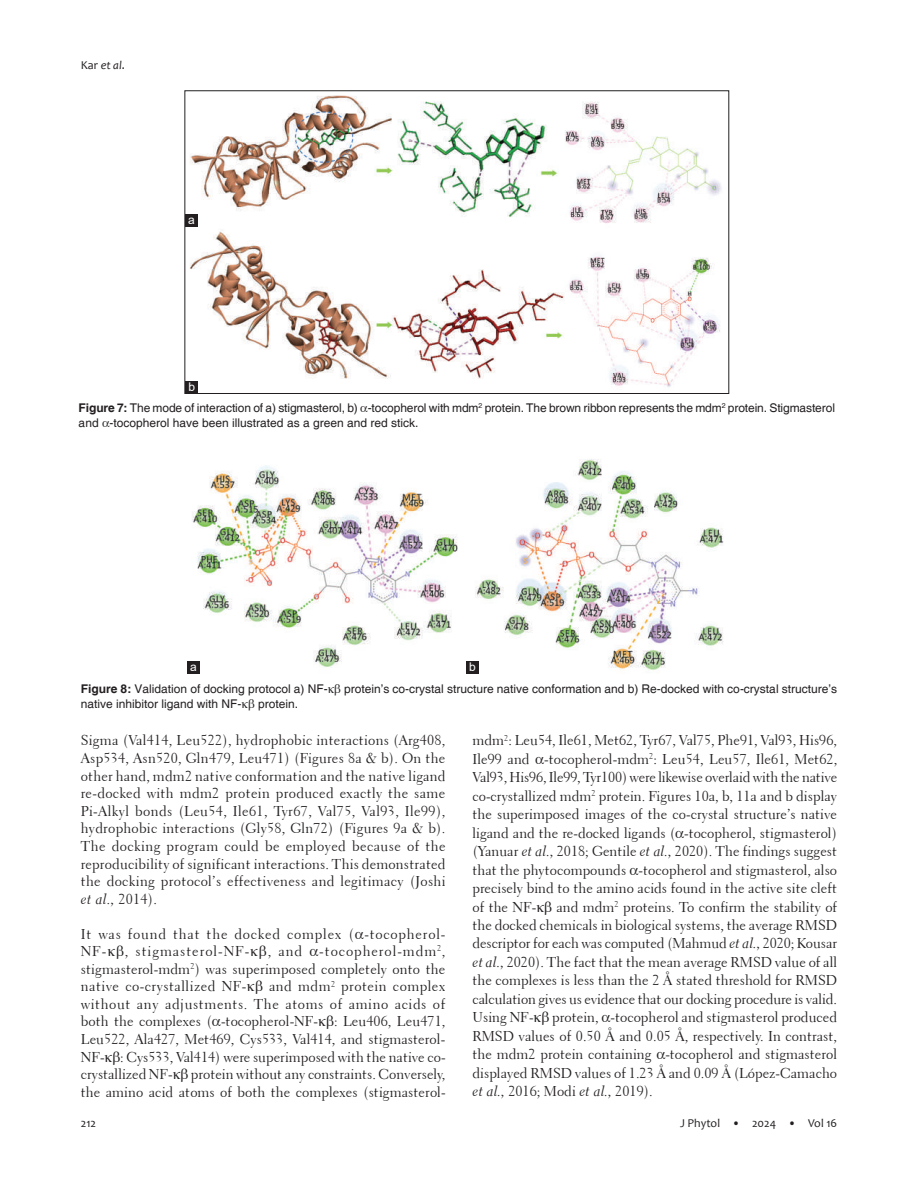
<style>
.page{position:relative;width:918px;height:1188px;background:#fff}
.page>*{position:absolute;margin:0;border:0;box-sizing:border-box;transform-origin:0 0}
.t1{font:14.25px/18.5px "Transitional 521 BT Roman A";color:#231f20;text-align:justify}
.t2{font:14.25px/17.5px "Transitional 521 BT Roman A";letter-spacing:.055em;color:#231f20}
.t3{font:14.25px "Transitional 521 BT Roman A";letter-spacing:.065em;color:#231f20}
.t4{font:14.25px "Transitional 521 BT Cursive A";color:#231f20}
.t5{font:12px/15px "Helvetica";color:#231f20}
.t6{font:12px "Candara";color:#231f20}
.t7{font:12px "Arial";color:#fff}
.s1{font-style:italic}
.s2{font-weight:700}
.s3{font-family:"Transitional 521 BT Roman A"}
.s4{font-family:"Transitional 521 BT Cursive A"}
</style>
<div class="page">
<img style="left:190px;top:95px;width:532px;height:292px">
<div style="left:185px;top:91px;width:544px;height:303px;border:1px solid #231f20"></div>
<div style="left:185px;top:214px;width:13px;height:13px;background:#231f20"></div>
<div style="left:185px;top:381px;width:13px;height:13px;background:#231f20"></div>
<img style="left:187px;top:459px;width:537px;height:211px">
<div style="left:187px;top:662px;width:13px;height:12px;background:#231f20"></div>
<div style="left:466px;top:661px;width:13px;height:13px;background:#231f20"></div>
<p class="t6" style="left:81px;top:58px;width:46px">Kar <span class="s1">et al</span>.</p>
<p class="t7" style="left:188px;top:211px;width:8px">a</p>
<p class="t7" style="left:188px;top:379px;width:8px">b</p>
<p class="t5" style="left:79px;top:401px;width:758px"><span class="s2">Figure 7:</span> The mode of interaction of a) stigmasterol, b) -tocopherol with mdm<sup>2</sup> protein. The brown ribbon represents the mdm<sup>2</sup> protein. Stigmasterol and -tocopherol have been illustrated as a green and red stick.</p>
<p class="t7" style="left:190px;top:659px;width:8px">a</p>
<p class="t7" style="left:469px;top:658px;width:8px">b</p>
<p class="t5" style="left:81px;top:681px;width:248px"><span class="s2">Figure 8:</span> Validation of docking protocol a) NF-</p>
<p class="t5" style="left:344px;top:681px;width:495px">protein’s co-crystal structure native conformation and b) Re-docked with co-crystal structure’s</p>
<p class="t5" style="left:81px;top:696px;width:162px">native inhibitor ligand with NF-</p>
<p class="t5" style="left:258px;top:696px;width:42px">protein.</p>
<p class="t1" style="left:81px;top:732px;width:366px;line-height:17.5px">Sigma (Val414, Leu522), hydrophobic interactions (Arg408, Asp534, Asn520, Gln479, Leu471) (Figures 8a &amp; b). On the other hand, mdm2 native conformation and the native ligand re-docked with mdm2 protein produced exactly the same Pi-Alkyl bonds (Leu54, Ile61, Tyr67, Val75, Val93, Ile99), hydrophobic interactions (Gly58, Gln72) (Figures 9a &amp; b).<br>The docking program could be employed because of the reproducibility of significant interactions. This demonstrated the docking protocol’s effectiveness and legitimacy (Joshi</p>
<p class="t4" style="left:81px;top:890px;width:78px">et al., <span class="s3">2014).</span></p>
<p class="t2" style="left:81px;top:925px;width:366px">It was found that the docked complex ( -tocopherol-<br>NF-</p>
<p class="t1" style="left:81px;top:943px;width:366px;line-height:17.5px;text-indent:187px">, and -tocopherol-mdm<sup>2</sup>, stigmasterol-mdm<sup>2</sup>) was superimposed completely onto the native co-crystallized NF-</p>
<p class="t3" style="left:125px;top:942px;width:126px">, stigmasterol-NF-</p>
<p class="t1" style="left:81px;top:978px;width:366px;line-height:17.5px;text-indent:188px">and mdm<sup>2</sup> protein complex without any adjustments. The atoms of amino acids of both the complexes ( -tocopherol-NF- : Leu406, Leu471, Leu522, Ala427, Met469, Cys533, Val414, and stigmasterol-NF- : Cys533, Val414) were superimposed with the native co&shy;crystallized NF-</p>
<p class="t1" style="left:81px;top:1066px;width:366px;line-height:17.5px;text-align:right">protein without any constraints. Conversely,<br>the amino acid atoms of both the complexes (stigmasterol-</p>
<p class="t1" style="left:472px;top:731px;width:366px">mdm<sup>2</sup>: Leu54, Ile61, Met62, Tyr67, Val75, Phe91, Val93, His96, Ile99 and -tocopherol-mdm<sup>2</sup>: Leu54, Leu57, Ile61, Met62, Val93, His96, Ile99, Tyr100) were likewise overlaid with the native co-crystallized mdm<sup>2</sup> protein. Figures 10a, b, 11a and b display the superimposed images of the co-crystal structure’s native ligand and the re-docked ligands ( -tocopherol, stigmasterol) (Yanuar <span class="s4">et al.,</span> 2018; Gentile <span class="s4">et al.,</span> 2020). The findings suggest that the phytocompounds -tocopherol and stigmasterol, also precisely bind to the amino acids found in the active site cleft of the NF-</p>
<p class="t1" style="left:472px;top:898px;width:366px;text-indent:84px">and mdm<sup>2</sup> proteins. To confirm the stability of the docked chemicals in biological systems, the average RMSD descriptor for each was computed (Mahmud <span class="s4">et al.,</span> 2020; Kousar <span class="s4">et al.,</span> 2020). The fact that the mean average RMSD value of all the complexes is less than the 2 Å stated threshold for RMSD calculation gives us evidence that our docking procedure is valid.<br>Using NF-</p>
<p class="t1" style="left:472px;top:1008px;width:366px;text-indent:80px">protein, -tocopherol and stigmasterol produced RMSD values of 0.50 Å and 0.05 Å, respectively. In contrast, the mdm2 protein containing -tocopherol and stigmasterol displayed RMSD values of 1.23 Å and 0.09 Å (López-Camacho <span class="s4">et al.,</span> 2016; Modi <span class="s4">et al.,</span> 2019).</p>
<p class="t6" style="left:81px;top:1115px;width:17px">212</p>
<p class="t6" style="left:680px;top:1115px;width:159px">J Phytol • 2024 • Vol 16</p>
</div>
